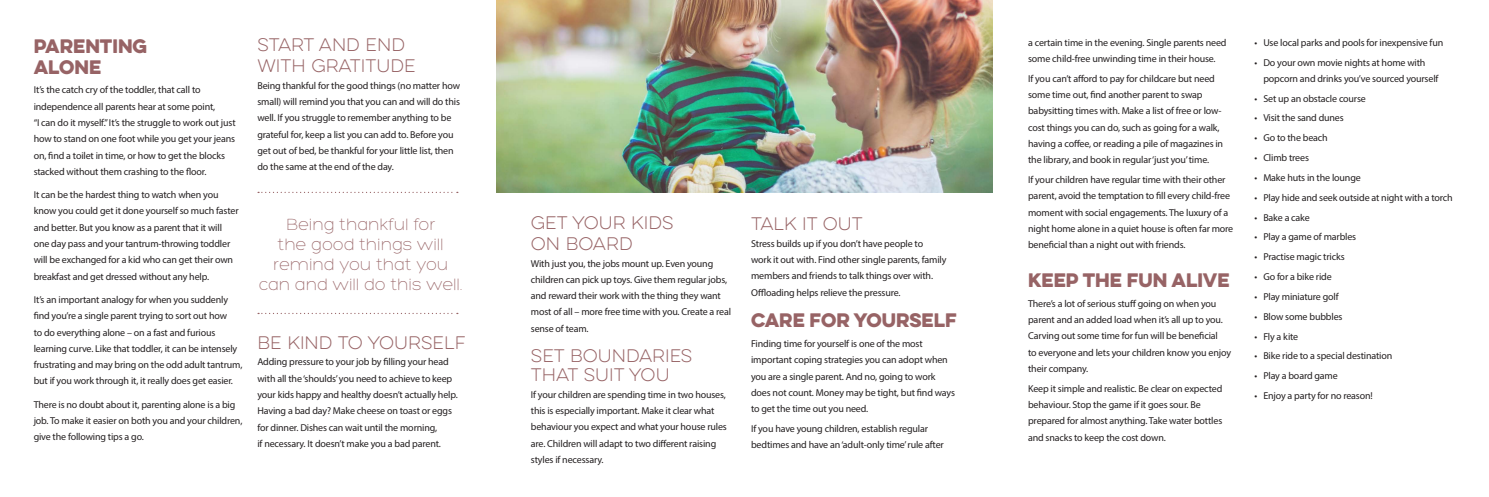
<style>
.page{position:relative;width:1489px;height:497px;background:#fff}
.page>*{position:absolute;margin:0;border:0;box-sizing:border-box;transform-origin:0 0}
.Pull_quote{font:300 17.5px/20px "Hero";color:#976365;text-align:center}
.Headings{font:17.5px/21px "Eveleth Clean";color:#976365}
.Headings-2{font:100 16.25px/21px "Eveleth Clean";color:#976365}
.Body_left{font:10px/16.2px "Myriad Pro";letter-spacing:-.015em;color:#231f20}
</style>
<div class="page">
<svg style="left:258px;top:312px;width:200px;height:1px"></svg>
<svg style="left:258px;top:191px;width:200px;height:2px"></svg>
<img style="left:496px;top:0;width:496px;height:192px">
<p class="Headings" style="left:34px;top:35px;width:115px">PARENTING<br>ALONE</p>
<p class="Body_left" style="left:34px;top:82px;width:203px">It’s the catch cry of the toddler, that call to independence all parents hear at some point,<br>“I can do it myself.” It’s the struggle to work out just how to stand on one foot while you get your jeans on, find a toilet in time, or how to get the blocks stacked without them crashing to the floor.</p>
<p class="Body_left" style="left:34px;top:186px;width:206px">It can be the hardest thing to watch when you know you could get it done yourself so much faster and better. But you know as a parent that it will one day pass and your tantrum-throwing toddler will be exchanged for a kid who can get their own breakfast and get dressed without any help.</p>
<p class="Body_left" style="left:34px;top:291px;width:210px">It’s an important analogy for when you suddenly find you’re a single parent trying to sort out how<br>to do everything alone – on a fast and furious learning curve. Like that toddler, it can be intensely frustrating and may bring on the odd adult tantrum, but if you work through it, it really does get easier.</p>
<p class="Body_left" style="left:34px;top:395px;width:210px">There is no doubt about it, parenting alone is a big job. To make it easier on both you and your children, give the following tips a go.</p>
<p class="Headings-2" style="left:257px;top:35px;width:160px">START AND END<br>WITH GRATITUDE</p>
<p class="Body_left" style="left:257px;top:77px;width:204px">Being thankful for the good things (no matter how small) will remind you that you can and will do this well. If you struggle to remember anything to be grateful for, keep a list you can add to. Before you get out of bed, be thankful for your little list, then do the same at the end of the day.</p>
<p class="Pull_quote" style="left:259px;top:214px;width:205px">Being thankful for<br>the good things will remind you that you can and will do this well.</p>
<p class="Headings-2" style="left:257px;top:332px;width:210px">BE KIND TO YOURSELF</p>
<p class="Body_left" style="left:257px;top:353px;width:202px">Adding pressure to your job by filling your head with all the ‘shoulds’ you need to achieve to keep your kids happy and healthy doesn’t actually help.<br>Having a bad day? Make cheese on toast or eggs for dinner. Dishes can wait until the morning,<br>if necessary. It doesn’t make you a bad parent.</p>
<p class="Headings-2" style="left:531px;top:212px;width:144px">GET YOUR KIDS<br>ON BOARD</p>
<p class="Body_left" style="left:531px;top:254px;width:202px">With just you, the jobs mount up. Even young children can pick up toys. Give them regular jobs, and reward their work with the thing they want most of all – more free time with you. Create a real sense of team.</p>
<p class="Headings-2" style="left:531px;top:345px;width:163px;line-height:19.5px">SET BOUNDARIES<br>THAT SUIT YOU</p>
<p class="Body_left" style="left:531px;top:385px;width:197px">If your children are spending time in two houses, this is especially important. Make it clear what behaviour you expect and what your house rules are. Children will adapt to two different raising styles if necessary.</p>
<p class="Headings-2" style="left:751px;top:213px;width:113px">TALK IT OUT</p>
<p class="Body_left" style="left:751px;top:235px;width:197px">Stress builds up if you don’t have people to<br>work it out with. Find other single parents, family members and friends to talk things over with.<br>Offloading helps relieve the pressure.</p>
<p class="Headings" style="left:751px;top:309px;width:207px">CARE FOR YOURSELF</p>
<p class="Body_left" style="left:751px;top:335px;width:205px">Finding time for yourself is one of the most important coping strategies you can adopt when you are a single parent. And no, going to work does not count. Money may be tight, but find ways to get the time out you need.</p>
<p class="Body_left" style="left:751px;top:420px;width:194px">If you have young children, establish regular bedtimes and have an ‘adult-only time’ rule after</p>
<p class="Body_left" style="left:1028px;top:34px;width:200px">a certain time in the evening. Single parents need some child-free unwinding time in their house.</p>
<p class="Body_left" style="left:1028px;top:70px;width:196px">If you can’t afford to pay for childcare but need some time out, find another parent to swap babysitting times with. Make a list of free or low&shy;cost things you can do, such as going for a walk, having a coffee, or reading a pile of magazines in the library, and book in regular ‘just you’ time.</p>
<p class="Body_left" style="left:1028px;top:171px;width:207px">If your children have regular time with their other parent, avoid the temptation to fill every child-free moment with social engagements. The luxury of a night home alone in a quiet house is often far more beneficial than a night out with friends.</p>
<p class="Headings" style="left:1028px;top:268px;width:203px">KEEP THE FUN ALIVE</p>
<p class="Body_left" style="left:1028px;top:295px;width:204px">There’s a lot of serious stuff going on when you parent and an added load when it’s all up to you.<br>Carving out some time for fun will be beneficial<br>to everyone and lets your children know you enjoy their company.</p>
<p class="Body_left" style="left:1028px;top:379px;width:196px">Keep it simple and realistic. Be clear on expected behaviour. Stop the game if it goes sour. Be prepared for almost anything. Take water bottles and snacks to keep the cost down.</p>
<p class="Body_left" style="left:1254px;top:34px;width:190px">• Use local parks and pools for inexpensive fun</p>
<p class="Body_left" style="left:1263px;top:54px;width:177px;text-indent:-9px">• Do your own movie nights at home with popcorn and drinks you’ve sourced yourself</p>
<p class="Body_left" style="left:1254px;top:90px;width:113px">• Set up an obstacle course</p>
<p class="Body_left" style="left:1254px;top:110px;width:91px">• Visit the sand dunes</p>
<p class="Body_left" style="left:1254px;top:129px;width:75px">• Go to the beach</p>
<p class="Body_left" style="left:1254px;top:149px;width:56px">• Climb trees</p>
<p class="Body_left" style="left:1254px;top:169px;width:108px">• Make huts in the lounge</p>
<p class="Body_left" style="left:1254px;top:189px;width:200px">• Play hide and seek outside at night with a torch</p>
<p class="Body_left" style="left:1254px;top:209px;width:57px">• Bake a cake</p>
<p class="Body_left" style="left:1254px;top:228px;width:103px">• Play a game of marbles</p>
<p class="Body_left" style="left:1254px;top:248px;width:92px">• Practise magic tricks</p>
<p class="Body_left" style="left:1254px;top:268px;width:79px">• Go for a bike ride</p>
<p class="Body_left" style="left:1254px;top:288px;width:86px">• Play miniature golf</p>
<p class="Body_left" style="left:1254px;top:308px;width:89px">• Blow some bubbles</p>
<p class="Body_left" style="left:1254px;top:327px;width:45px">• Fly a kite</p>
<p class="Body_left" style="left:1254px;top:347px;width:139px">• Bike ride to a special destination</p>
<p class="Body_left" style="left:1254px;top:367px;width:85px">• Play a board game</p>
<p class="Body_left" style="left:1254px;top:387px;width:120px">• Enjoy a party for no reason!</p>
</div>
